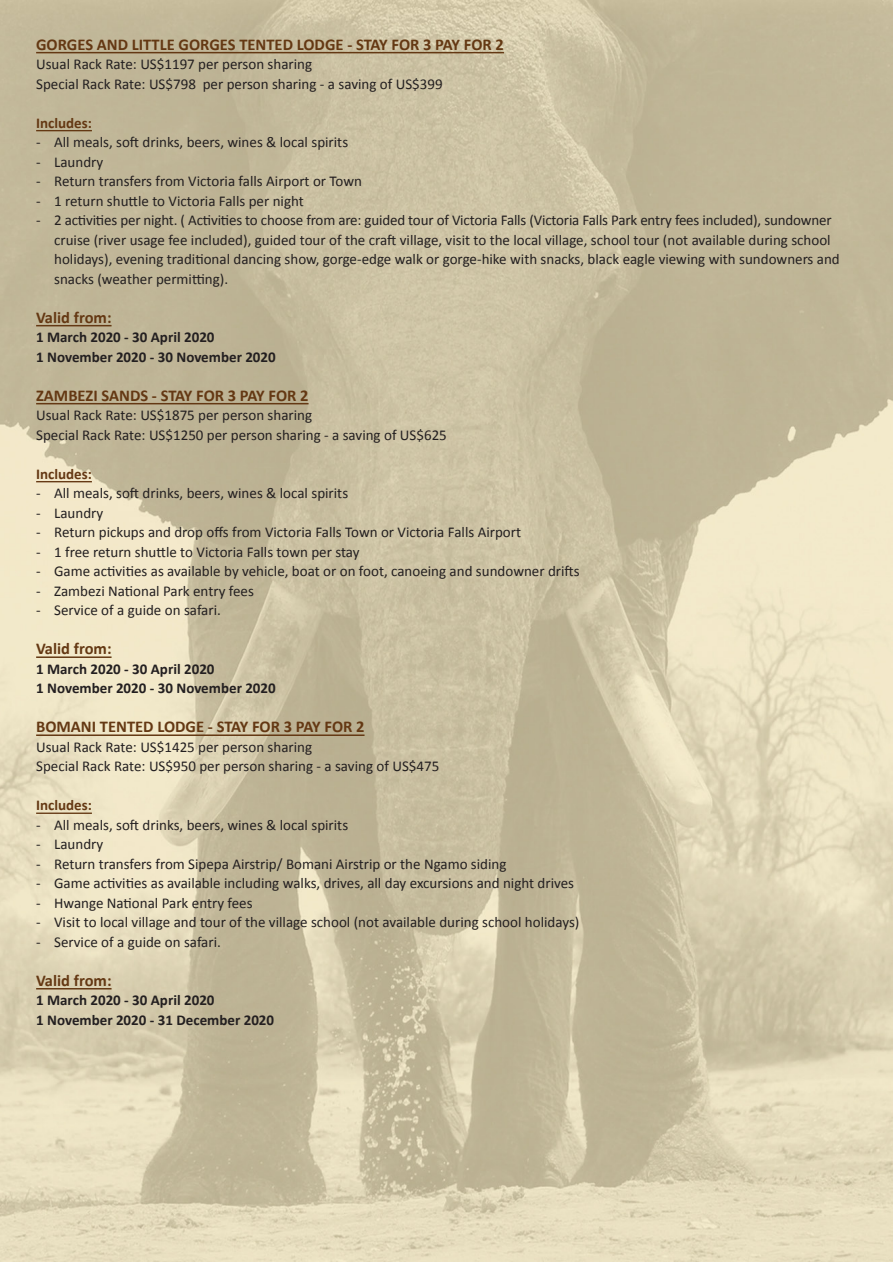
<style>
.page{position:relative;width:893px;height:1263px;background:#fff}
.page>*{position:absolute;margin:0;border:0;box-sizing:border-box;transform-origin:0 0}
.t1{font:700 16.5px "Calibri";color:#643813}
.t2{font:15px/19.5px "Calibri";color:#231f20;text-align:right}
.t3{font:700 15px "Calibri";color:#231f20}
.t4{font:700 15px "Calibri";color:#643813}
</style>
<div class="page">
<img style="left:0;top:0;width:892px;height:1261px">
<hr style="left:36px;top:52px;width:468px;height:1px;background:#643813">
<hr style="left:36px;top:130px;width:56px;height:1px;background:#643813">
<hr style="left:36px;top:325px;width:76px;height:1px;background:#643813">
<hr style="left:36px;top:403px;width:273px;height:1px;background:#643813">
<hr style="left:36px;top:481px;width:56px;height:1px;background:#643813">
<hr style="left:36px;top:656px;width:76px;height:2px;background:#643813">
<hr style="left:36px;top:734px;width:329px;height:2px;background:#643813">
<hr style="left:36px;top:812px;width:56px;height:2px;background:#643813">
<hr style="left:36px;top:988px;width:76px;height:1px;background:#643813">
<p class="t1" style="left:36px;top:34px;width:469px">GORGES AND LITTLE GORGES TENTED LODGE - STAY FOR 3 PAY FOR 2</p>
<p class="t2" style="left:36px;top:54px;width:277px">Usual Rack Rate: US$1197 per person sharing</p>
<p class="t2" style="left:36px;top:73px;width:408px">Special Rack Rate: US$798 per person sharing - a saving of US$399</p>
<p class="t4" style="left:36px;top:113px;width:57px">Includes:</p>
<p class="t2" style="left:36px;top:132px;width:314px">- All meals, soft drinks, beers, wines &amp; local spirits</p>
<p class="t2" style="left:36px;top:151px;width:69px">- Laundry</p>
<p class="t2" style="left:36px;top:171px;width:327px">- Return transfers from Victoria falls Airport or Town</p>
<p class="t2" style="left:36px;top:190px;width:269px">- 1 return shuttle to Victoria Falls per night</p>
<p class="t2" style="left:36px;top:210px;width:797px">- 2 activities per night. ( Activities to choose from are: guided tour of Victoria Falls (Victoria Falls Park entry fees included), sundowner cruise (river usage fee included), guided tour of the craft village, visit to the local village, school tour (not available during school</p>
<p class="t2" style="left:54px;top:249px;width:787px;text-align:left">holidays), evening traditional dancing show, gorge-edge walk or gorge-hike with snacks, black eagle viewing with sundowners and snacks (weather permitting).</p>
<p class="t1" style="left:36px;top:307px;width:77px">Valid from:</p>
<p class="t3" style="left:36px;top:328px;width:180px">1 March 2020 - 30 April 2020</p>
<p class="t3" style="left:36px;top:347px;width:241px">1 November 2020 - 30 November 2020</p>
<p class="t1" style="left:36px;top:385px;width:274px">ZAMBEZI SANDS - STAY FOR 3 PAY FOR 2</p>
<p class="t2" style="left:36px;top:405px;width:277px">Usual Rack Rate: US$1875 per person sharing</p>
<p class="t2" style="left:36px;top:424px;width:412px">Special Rack Rate: US$1250 per person sharing - a saving of US$625</p>
<p class="t4" style="left:36px;top:464px;width:57px">Includes:</p>
<p class="t2" style="left:36px;top:483px;width:314px">- All meals, soft drinks, beers, wines &amp; local spirits</p>
<p class="t2" style="left:36px;top:502px;width:69px">- Laundry</p>
<p class="t2" style="left:36px;top:522px;width:486px">- Return pickups and drop offs from Victoria Falls Town or Victoria Falls Airport</p>
<p class="t2" style="left:36px;top:541px;width:325px">- 1 free return shuttle to Victoria Falls town per stay</p>
<p class="t2" style="left:36px;top:561px;width:545px">- Game activities as available by vehicle, boat or on foot, canoeing and sundowner drifts</p>
<p class="t2" style="left:36px;top:580px;width:219px">- Zambezi National Park entry fees</p>
<p class="t2" style="left:36px;top:600px;width:186px">- Service of a guide on safari.</p>
<p class="t1" style="left:36px;top:638px;width:77px">Valid from:</p>
<p class="t3" style="left:36px;top:659px;width:180px">1 March 2020 - 30 April 2020</p>
<p class="t3" style="left:36px;top:679px;width:241px">1 November 2020 - 30 November 2020</p>
<p class="t1" style="left:36px;top:716px;width:330px">BOMANI TENTED LODGE - STAY FOR 3 PAY FOR 2</p>
<p class="t2" style="left:36px;top:736px;width:277px">Usual Rack Rate: US$1425 per person sharing</p>
<p class="t2" style="left:36px;top:756px;width:405px">Special Rack Rate: US$950 per person sharing - a saving of US$475</p>
<p class="t4" style="left:36px;top:796px;width:57px">Includes:</p>
<p class="t2" style="left:36px;top:814px;width:314px">- All meals, soft drinks, beers, wines &amp; local spirits</p>
<p class="t2" style="left:36px;top:834px;width:69px">- Laundry</p>
<p class="t2" style="left:36px;top:853px;width:472px">- Return transfers from Sipepa Airstrip/ Bomani Airstrip or the Ngamo siding</p>
<p class="t2" style="left:36px;top:873px;width:539px">- Game activities as available including walks, drives, all day excursions and night drives</p>
<p class="t2" style="left:36px;top:892px;width:218px">- Hwange National Park entry fees</p>
<p class="t2" style="left:36px;top:912px;width:545px">- Visit to local village and tour of the village school (not available during school holidays)</p>
<p class="t2" style="left:36px;top:931px;width:186px">- Service of a guide on safari.</p>
<p class="t1" style="left:36px;top:970px;width:77px">Valid from:</p>
<p class="t3" style="left:36px;top:991px;width:180px">1 March 2020 - 30 April 2020</p>
<p class="t3" style="left:36px;top:1010px;width:240px">1 November 2020 - 31 December 2020</p>
</div>
